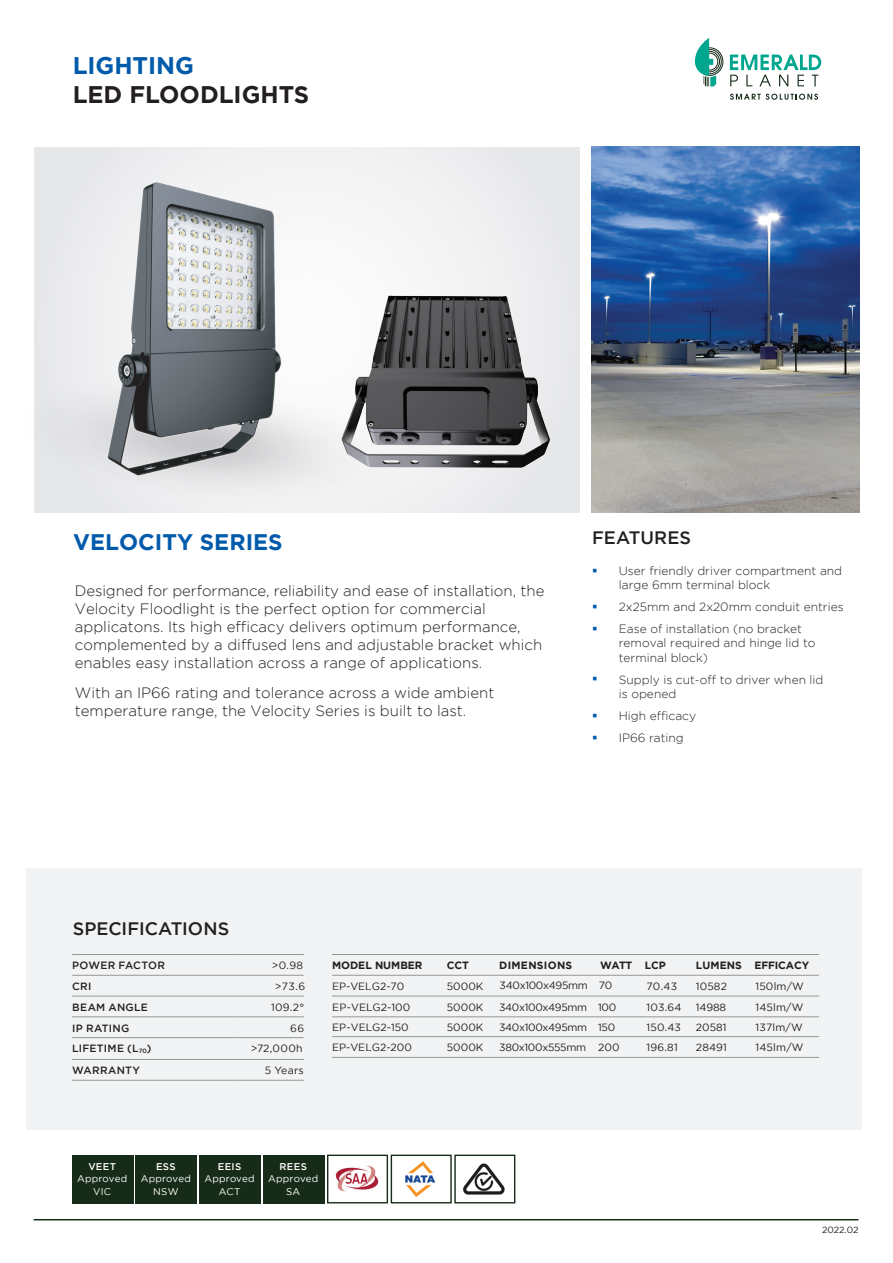
<style>
.page{position:relative;width:893px;height:1263px;background:#fff}
.page>*{position:absolute;margin:0;border:0;box-sizing:border-box;transform-origin:0 0}
.t1{font:700 24px "Gotham";color:#231f20}
.t2{font:700 24px "Gotham";color:#015aaa}
.t3{font:700 22.5px "Gotham";color:#015aaa}
.t4{font:500 18px "Gotham";color:#231f20}
.t5{font:300 15px/18px "Gotham";color:#231f20}
.t6{font:300 12px/14.4px "Gotham";color:#231f20}
.t7{font:12px "Wingdings";color:#015aaa}
.t8{font:10.5px "Gotham";color:#231f20}
.t9{font:10.5px "Gotham";letter-spacing:-.03em;color:#231f20}
.t10{font:500 10.5px "Gotham";letter-spacing:.03em;color:#231f20}
.t11{font:700 10.5px "Gotham";color:#231f20}
.t12{font:700 10.5px "Gotham";letter-spacing:.03em;color:#231f20}
.t13{font:9.75px/12.6px "Gotham";letter-spacing:.025em;color:#fff;text-align:center}
.t14{font:500 9.75px "Gotham";letter-spacing:.035em;color:#fff}
.t15{font:9px "Gotham";letter-spacing:-.005em;color:#211e1e}
.s1{font-size:6.15px}
</style>
<div class="page">
<div style="left:26px;top:868px;width:836px;height:262px;background:#f2f3f4"></div>
<svg style="left:695px;top:38px;width:29px;height:48px"></svg>
<svg style="left:730px;top:55px;width:91px;height:31px"></svg>
<svg style="left:730px;top:94px;width:88px;height:6px"></svg>
<img style="left:591px;top:147px;width:268px;height:365px">
<div style="left:34px;top:147px;width:546px;height:365px;background:#edeeef"></div>
<hr style="left:332px;top:954px;width:487px;height:1px;background:#959990">
<hr style="left:332px;top:975px;width:487px;height:1px;background:#959990">
<hr style="left:332px;top:996px;width:487px;height:1px;background:#959990">
<hr style="left:332px;top:1016px;width:487px;height:1px;background:#959990">
<hr style="left:332px;top:1036px;width:487px;height:1px;background:#959990">
<hr style="left:332px;top:1057px;width:487px;height:1px;background:#959990">
<hr style="left:72px;top:954px;width:162px;height:1px;background:#959990">
<hr style="left:234px;top:954px;width:70px;height:1px;background:#959990">
<hr style="left:72px;top:975px;width:162px;height:1px;background:#959990">
<hr style="left:234px;top:975px;width:70px;height:1px;background:#959990">
<hr style="left:72px;top:996px;width:162px;height:1px;background:#959990">
<hr style="left:234px;top:996px;width:70px;height:1px;background:#959990">
<hr style="left:72px;top:1016px;width:162px;height:1px;background:#959990">
<hr style="left:234px;top:1016px;width:70px;height:1px;background:#959990">
<hr style="left:72px;top:1037px;width:162px;height:1px;background:#959990">
<hr style="left:234px;top:1037px;width:70px;height:1px;background:#959990">
<hr style="left:72px;top:1059px;width:162px;height:1px;background:#959990">
<hr style="left:234px;top:1059px;width:70px;height:1px;background:#959990">
<hr style="left:72px;top:1080px;width:162px;height:1px;background:#959990">
<hr style="left:234px;top:1080px;width:70px;height:1px;background:#959990">
<div style="left:72px;top:1154px;width:61px;height:49px;background:#162b18"></div>
<div style="left:136px;top:1154px;width:61px;height:49px;background:#162b18"></div>
<div style="left:327px;top:1154px;width:61px;height:49px;border:1px solid #162b18"></div>
<div style="left:200px;top:1154px;width:61px;height:49px;background:#162b18"></div>
<div style="left:391px;top:1154px;width:61px;height:49px;border:1px solid #162b18"></div>
<div style="left:263px;top:1154px;width:61px;height:49px;background:#162b18"></div>
<div style="left:454px;top:1154px;width:61px;height:49px;border:1px solid #162b18"></div>
<img style="left:336px;top:1165px;width:42px;height:26px">
<img style="left:463px;top:1163px;width:42px;height:31px">
<img style="left:406px;top:1161px;width:28px;height:36px">
<img style="left:40px;top:182px;width:309px;height:296px">
<hr style="left:34px;top:1219px;width:824px;height:1px;background:#192d1b">
<img style="left:318px;top:251px;width:262px;height:262px">
<h1 class="t2" style="left:73px;top:51px;width:123px">LIGHTING</h1>
<h1 class="t1" style="left:73px;top:80px;width:238px">LED FLOODLIGHTS</h1>
<h2 class="t3" style="left:73px;top:529px;width:211px">VELOCITY SERIES</h2>
<p class="t5" style="left:75px;top:581px;width:471px">Designed for performance, reliability and ease of installation, the Velocity Floodlight is the perfect option for commercial applicatons. Its high efficacy delivers optimum performance, complemented by a diffused lens and adjustable bracket which enables easy installation across a range of applications.</p>
<p class="t5" style="left:75px;top:683px;width:421px">With an IP66 rating and tolerance across a wide ambient temperature range, the Velocity Series is built to last.</p>
<p class="t4" style="left:592px;top:527px;width:101px">FEATURES</p>
<p class="t7" style="left:592px;top:564px;width:7px">▪</p>
<p class="t6" style="left:619px;top:563px;width:225px">User friendly driver compartment and large 6mm terminal block</p>
<p class="t6" style="left:619px;top:595px;width:226px;line-height:22.2px">2x25mm and 2x20mm conduit entries<br>Ease of installation (no bracket</p>
<p class="t6" style="left:619px;top:636px;width:198px">removal required and hinge lid to terminal block)</p>
<p class="t7" style="left:592px;top:673px;width:7px">▪</p>
<p class="t6" style="left:619px;top:672px;width:206px">Supply is cut-off to driver when lid is opened</p>
<p class="t6" style="left:619px;top:704px;width:79px;line-height:22.2px">High efficacy<br>IP66 rating</p>
<p class="t4" style="left:73px;top:919px;width:158px">SPECIFICATIONS</p>
<p class="t10" style="left:72px;top:959px;width:94px">POWER FACTOR</p>
<p class="t8" style="left:272px;top:960px;width:33px">&gt;0.98</p>
<p class="t10" style="left:72px;top:980px;width:21px">CRI</p>
<p class="t8" style="left:275px;top:980px;width:32px">&gt;73.6</p>
<p class="t10" style="left:72px;top:1001px;width:77px">BEAM ANGLE</p>
<p class="t8" style="left:271px;top:1001px;width:35px">109.2°</p>
<p class="t10" style="left:72px;top:1022px;width:59px">IP RATING</p>
<p class="t8" style="left:290px;top:1022px;width:15px">66</p>
<p class="t10" style="left:72px;top:1043px;width:81px">LIFETIME (L<span class="s1">70</span>)</p>
<p class="t8" style="left:251px;top:1043px;width:53px">&gt;72,000h</p>
<p class="t10" style="left:72px;top:1064px;width:69px">WARRANTY</p>
<p class="t8" style="left:265px;top:1065px;width:40px">5 Years</p>
<p class="t11" style="left:332px;top:959px;width:92px">MODEL NUMBER</p>
<p class="t11" style="left:447px;top:959px;width:24px">CCT</p>
<p class="t12" style="left:499px;top:959px;width:75px">DIMENSIONS</p>
<p class="t11" style="left:600px;top:959px;width:67px">WATT LCP</p>
<p class="t11" style="left:696px;top:959px;width:115px">LUMENS EFFICACY</p>
<p class="t8" style="left:332px;top:980px;width:74px">EP-VELG2-70</p>
<p class="t8" style="left:447px;top:980px;width:38px">5000K</p>
<p class="t9" style="left:499px;top:1001px;width:119px">340x100x495mm 100</p>
<p class="t8" style="left:646px;top:980px;width:32px">70.43</p>
<p class="t8" style="left:696px;top:980px;width:33px">10582</p>
<p class="t8" style="left:755px;top:980px;width:50px">150lm/W</p>
<p class="t9" style="left:500px;top:980px;width:114px">340x100x495mm 70</p>
<p class="t8" style="left:332px;top:1001px;width:80px">EP-VELG2-100</p>
<p class="t8" style="left:447px;top:1001px;width:38px">5000K</p>
<p class="t8" style="left:646px;top:1001px;width:36px">103.64</p>
<p class="t8" style="left:696px;top:1001px;width:32px">14988</p>
<p class="t8" style="left:755px;top:1001px;width:49px">145lm/W</p>
<p class="t8" style="left:332px;top:1042px;width:81px">EP-VELG2-200</p>
<p class="t8" style="left:447px;top:1042px;width:38px">5000K</p>
<p class="t9" style="left:499px;top:1042px;width:122px">380x100x555mm 200</p>
<p class="t8" style="left:646px;top:1042px;width:33px">196.81</p>
<p class="t8" style="left:696px;top:1042px;width:32px">28491</p>
<p class="t8" style="left:755px;top:1042px;width:49px">145lm/W</p>
<p class="t8" style="left:332px;top:1021px;width:78px">EP-VELG2-150</p>
<p class="t8" style="left:447px;top:1021px;width:38px">5000K</p>
<p class="t9" style="left:499px;top:1021px;width:118px">340x100x495mm 150</p>
<p class="t8" style="left:646px;top:1021px;width:36px">150.43</p>
<p class="t8" style="left:696px;top:1021px;width:32px">20581</p>
<p class="t8" style="left:755px;top:1021px;width:49px">137lm/W</p>
<p class="t14" style="left:88px;top:1161px;width:29px">VEET</p>
<p class="t13" style="left:77px;top:1172px;width:52px">Approved<br>VIC</p>
<p class="t14" style="left:156px;top:1161px;width:21px">ESS</p>
<p class="t13" style="left:141px;top:1172px;width:52px">Approved<br>NSW</p>
<p class="t14" style="left:218px;top:1161px;width:25px">EEIS</p>
<p class="t13" style="left:204px;top:1172px;width:52px">Approved<br>ACT</p>
<p class="t14" style="left:279px;top:1161px;width:29px">REES</p>
<p class="t13" style="left:268px;top:1172px;width:52px">Approved<br>SA</p>
<p class="t15" style="left:822px;top:1225px;width:38px">2022.02</p>
</div>
